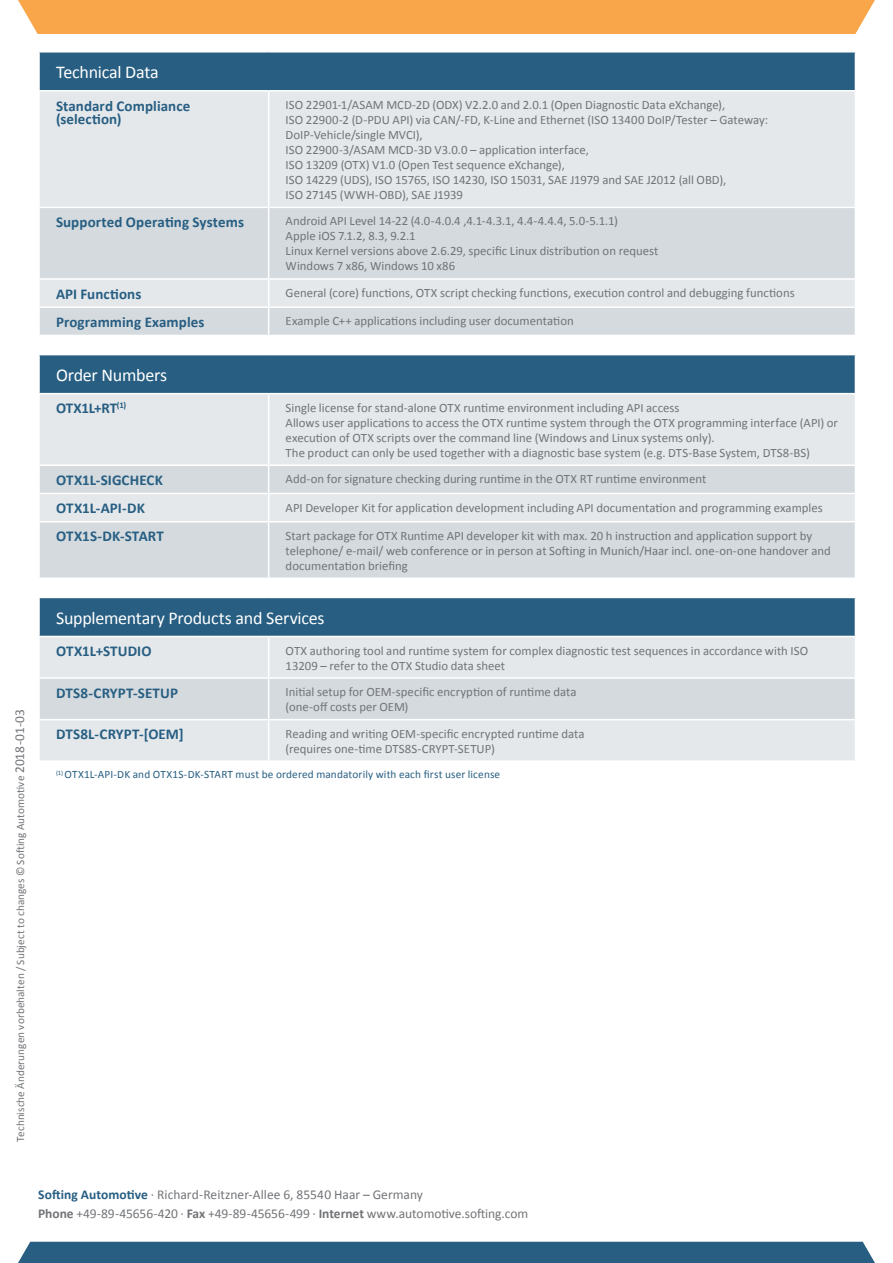
<style>
.page{position:relative;width:893px;height:1263px;background:#fff}
.page>*{position:absolute;margin:0;border:0;box-sizing:border-box;transform-origin:0 0}
.t1{font:18px "Calibri";letter-spacing:-.015em;color:#fff}
.t2{font:700 15px/13.5px "Calibri";letter-spacing:.005em;color:#275e82}
.t3{font:13.5px "Calibri";letter-spacing:-.005em;color:#727477}
.t4{font:12.75px/15px "Calibri";color:#727477}
.t5{font:11.25px "Calibri";letter-spacing:.015em;color:#275e82}
.BULLETS_Testen{font:11.25px "Calibri";letter-spacing:.005em;color:#727477}
.s1{font-size:13.5px}
.s2{font-weight:700;color:#275e82}
.s3{font-weight:700}
</style>
<div class="page">
<div style="left:18px;top:0;width:857px;height:34px;background:#f9a64a"></div>
<div style="left:18px;top:1242px;width:857px;height:21px;background:#275e82"></div>
<div style="left:40px;top:53px;width:815px;height:37px;background:#275e82"></div>
<div style="left:40px;top:92px;width:815px;height:668px;background:#e4e8eb"></div>
<svg style="left:40px;top:208px;width:815px;height:511px;background:#bdcad3"></svg>
<svg style="left:40px;top:336px;width:815px;height:261px;background:#c6d2da"></svg>
<hr style="left:268px;top:92px;width:1px;height:115px;background:#fff">
<hr style="left:38px;top:207px;width:231px;height:1px;background:#fff">
<hr style="left:269px;top:207px;width:587px;height:1px;background:#fff">
<hr style="left:268px;top:208px;width:1px;height:70px;background:#fff">
<hr style="left:38px;top:354px;width:231px;height:1px;background:#fff">
<hr style="left:269px;top:354px;width:587px;height:1px;background:#fff">
<hr style="left:38px;top:393px;width:231px;height:1px;background:#fff">
<hr style="left:269px;top:393px;width:587px;height:1px;background:#fff">
<hr style="left:38px;top:597px;width:231px;height:1px;background:#fff">
<hr style="left:269px;top:597px;width:587px;height:1px;background:#fff">
<hr style="left:38px;top:335px;width:231px;height:1px;background:#fff">
<hr style="left:269px;top:335px;width:587px;height:1px;background:#fff">
<hr style="left:268px;top:394px;width:1px;height:70px;background:#fff">
<hr style="left:38px;top:464px;width:231px;height:2px;background:#fff">
<hr style="left:269px;top:464px;width:587px;height:2px;background:#fff">
<hr style="left:38px;top:493px;width:231px;height:1px;background:#fff">
<hr style="left:269px;top:493px;width:587px;height:1px;background:#fff">
<svg style="left:268px;top:466px;width:1px;height:55px"></svg>
<hr style="left:268px;top:679px;width:1px;height:40px;background:#fff">
<hr style="left:38px;top:719px;width:231px;height:1px;background:#fff">
<hr style="left:269px;top:719px;width:587px;height:1px;background:#fff">
<hr style="left:268px;top:720px;width:1px;height:40px;background:#fff">
<hr style="left:38px;top:521px;width:231px;height:1px;background:#fff">
<hr style="left:38px;top:577px;width:231px;height:2px;background:#fff">
<hr style="left:269px;top:521px;width:587px;height:1px;background:#fff">
<hr style="left:268px;top:522px;width:1px;height:55px;background:#fff">
<hr style="left:269px;top:577px;width:587px;height:2px;background:#fff">
<hr style="left:38px;top:636px;width:231px;height:1px;background:#fff">
<hr style="left:38px;top:677px;width:231px;height:2px;background:#fff">
<hr style="left:269px;top:636px;width:587px;height:1px;background:#fff">
<hr style="left:268px;top:637px;width:1px;height:40px;background:#fff">
<hr style="left:269px;top:677px;width:587px;height:2px;background:#fff">
<hr style="left:269px;top:278px;width:587px;height:2px;background:#fff">
<hr style="left:269px;top:306px;width:587px;height:2px;background:#fff">
<hr style="left:38px;top:278px;width:231px;height:2px;background:#fff">
<svg style="left:268px;top:280px;width:1px;height:55px"></svg>
<hr style="left:38px;top:306px;width:231px;height:2px;background:#fff">
<p class="BULLETS_Testen" style="left:13px;top:1142px;width:434px;rotate:-90deg">Technische Änderungen vorbehalten / Subject to changes © Softing Automotive <span class="s1">2018-01-03</span></p>
<p class="t1" style="left:56px;top:61px;width:104px">Technical Data</p>
<p class="t2" style="left:56px;top:99px;width:136px">Standard Compliance (selection)</p>
<p class="t4" style="left:286px;top:97px;width:441px">ISO 22901-1/ASAM MCD-2D (ODX) V2.2.0 and 2.0.1 (Open Diagnostic Data eXchange),</p>
<p class="t4" style="left:286px;top:112px;width:484px">ISO 22900-2 (D-PDU API) via CAN/-FD, K-Line and Ethernet (ISO 13400 DoIP/Tester – Gateway:</p>
<p class="t4" style="left:286px;top:127px;width:139px">DoIP-Vehicle/single MVCI),</p>
<p class="t4" style="left:286px;top:142px;width:305px">ISO 22900-3/ASAM MCD-3D V3.0.0 – application interface,</p>
<p class="t4" style="left:286px;top:157px;width:281px">ISO 13209 (OTX) V1.0 (Open Test sequence eXchange),</p>
<p class="t4" style="left:286px;top:172px;width:442px">ISO 14229 (UDS), ISO 15765, ISO 14230, ISO 15031, SAE J1979 and SAE J2012 (all OBD),</p>
<p class="t4" style="left:286px;top:187px;width:179px">ISO 27145 (WWH-OBD), SAE J1939</p>
<p class="t2" style="left:56px;top:215px;width:190px">Supported Operating Systems</p>
<p class="t4" style="left:286px;top:214px;width:334px">Android API Level 14-22 (4.0-4.0.4 ,4.1-4.3.1, 4.4-4.4.4, 5.0-5.1.1)</p>
<p class="t4" style="left:286px;top:229px;width:131px">Apple iOS 7.1.2, 8.3, 9.2.1</p>
<p class="t4" style="left:286px;top:244px;width:374px">Linux Kernel versions above 2.6.29, specific Linux distribution on request</p>
<p class="t4" style="left:286px;top:259px;width:171px">Windows 7 x86, Windows 10 x86</p>
<p class="t2" style="left:56px;top:287px;width:87px">API Functions</p>
<p class="t4" style="left:286px;top:285px;width:511px">General (core) functions, OTX script checking functions, execution control and debugging functions</p>
<p class="t2" style="left:56px;top:315px;width:150px">Programming Examples</p>
<p class="t4" style="left:286px;top:314px;width:290px">Example C++ applications including user documentation</p>
<p class="t1" style="left:56px;top:363px;width:113px">Order Numbers</p>
<p class="t2" style="left:56px;top:402px;width:72px">OTX1L+RT<sup>(1)</sup></p>
<p class="t4" style="left:286px;top:400px;width:554px">Single license for stand-alone OTX runtime environment including API access<br>Allows user applications to access the OTX runtime system through the OTX programming interface (API) or execution of OTX scripts over the command line (Windows and Linux systems only).<br>The product can only be used together with a diagnostic base system (e.g. DTS-Base System, DTS8-BS)</p>
<p class="t2" style="left:56px;top:473px;width:108px">OTX1L-SIGCHECK</p>
<p class="t4" style="left:286px;top:472px;width:422px">Add-on for signature checking during runtime in the OTX RT runtime environment</p>
<p class="t2" style="left:56px;top:501px;width:90px">OTX1L-API-DK</p>
<p class="t4" style="left:286px;top:500px;width:539px">API Developer Kit for application development including API documentation and programming examples</p>
<p class="t2" style="left:56px;top:530px;width:109px">OTX1S-DK-START</p>
<p class="t4" style="left:286px;top:528px;width:547px">Start package for OTX Runtime API developer kit with max. 20 h instruction and application support by telephone/ e-mail/ web conference or in person at Softing in Munich/Haar incl. one-on-one handover and documentation briefing</p>
<p class="t1" style="left:56px;top:606px;width:270px">Supplementary Products and Services</p>
<p class="t2" style="left:56px;top:644px;width:97px">OTX1L+STUDIO</p>
<p class="t4" style="left:286px;top:643px;width:524px">OTX authoring tool and runtime system for complex diagnostic test sequences in accordance with ISO<br>13209 – refer to the OTX Studio data sheet</p>
<p class="t2" style="left:56px;top:686px;width:124px">DTS8-CRYPT-SETUP</p>
<p class="t4" style="left:286px;top:684px;width:293px">Initial setup for OEM-specific encryption of runtime data (one-off costs per OEM)</p>
<p class="t2" style="left:56px;top:728px;width:129px">DTS8L-CRYPT-[OEM]</p>
<p class="t4" style="left:286px;top:726px;width:300px">Reading and writing OEM-specific encrypted runtime data (requires one-time DTS8S-CRYPT-SETUP)</p>
<p class="t5" style="left:56px;top:768px;width:446px"><sup>(1)</sup> OTX1L-API-DK and OTX1S-DK-START must be ordered mandatorily with each first user license</p>
<p class="t3" style="left:38px;top:1186px;width:386px"><span class="s2">Softing Automotive</span> · Richard-Reitzner-Allee 6, 85540 Haar – Germany</p>
<p class="t3" style="left:38px;top:1205px;width:491px"><span class="s3">Phone</span> +49-89-45656-420 · <span class="s3">Fax</span> +49-89-45656-499 · <span class="s3">Internet</span> www.automotive.softing.com</p>
</div>
